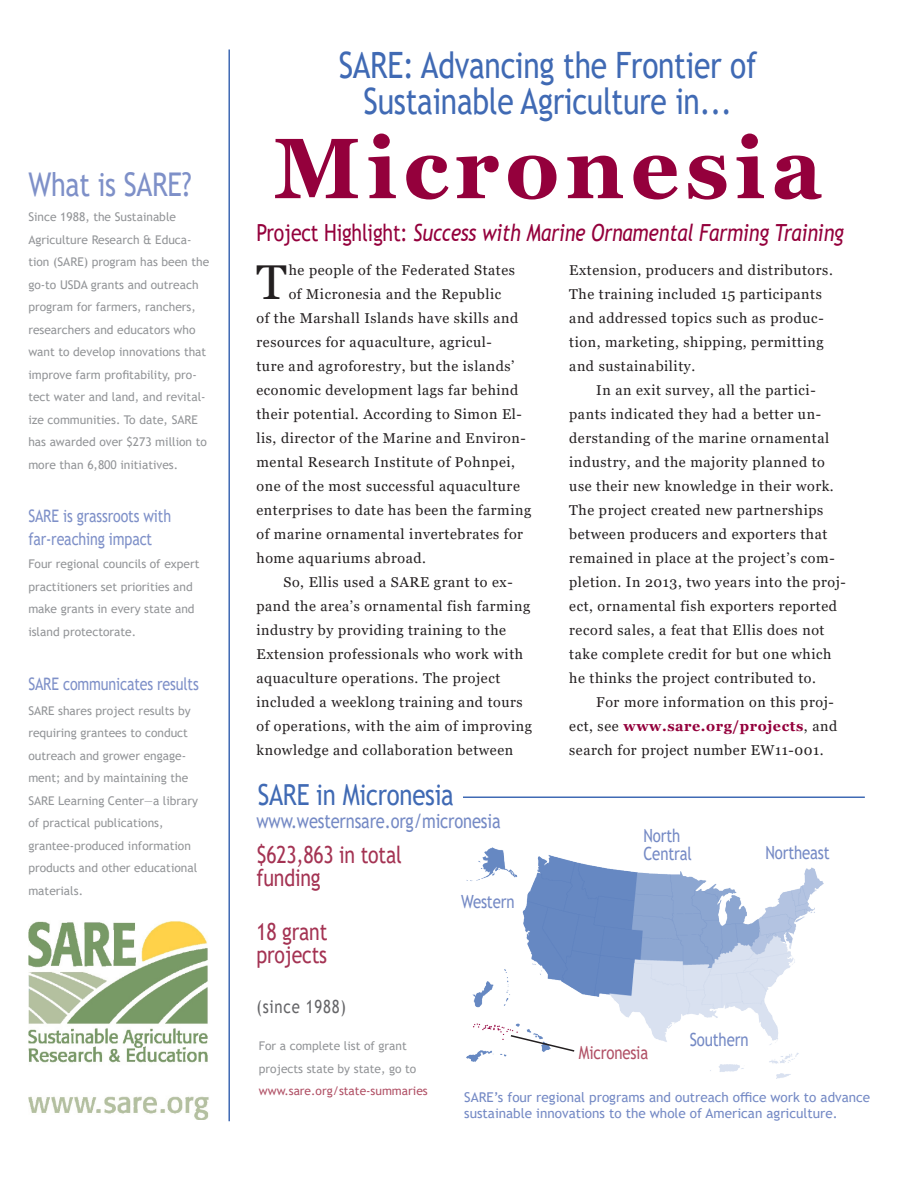
<style>
.page{position:relative;width:918px;height:1188px;background:#fff}
.page>*{position:absolute;margin:0;border:0;box-sizing:border-box;transform-origin:0 0}
.t1{font:700 85.5px "Georgia";letter-spacing:.07em;color:#94003c}
.t2{font:48.9px "Georgia";color:#231f20}
.t3{font:36.3px "Trebuchet MS";letter-spacing:-.01em;color:#406ab4;scale:.83 1}
.t4{font:32.7px "Trebuchet MS";letter-spacing:-.01em;color:#7e90c8;scale:.83 1}
.t5{font:29.1px "Trebuchet MS";letter-spacing:-.01em;color:#406ab4;scale:.83 1}
.t6{font:italic 23.55px "Trebuchet MS";letter-spacing:-.01em;color:#94003c;scale:.83 1}
.t7{font:23.55px/23.4px "Trebuchet MS";letter-spacing:-.01em;color:#a43353;scale:.83 1}
.t8{font:19.95px "Trebuchet MS";letter-spacing:-.01em;color:#758ac5;scale:.83 1}
.t9{font:18.15px/18px "Trebuchet MS";letter-spacing:-.01em;color:#758ac5;scale:.83 1}
.t10{font:18.15px "Trebuchet MS";letter-spacing:.05em;color:#656568;scale:.83 1}
.t11{font:18.15px "Trebuchet MS";letter-spacing:-.01em;color:#b15166;scale:.83 1}
.t12{font:17.25px "Trebuchet MS";letter-spacing:-.01em;color:#7e90c8;scale:.83 1}
.t13{font:14.25px/24px "Georgia";letter-spacing:.04em;color:#231f20}
.t14{font:13.5px/16.5px "Trebuchet MS";color:#758ac5}
.t15{font:12px/22.5px "Trebuchet MS";color:#939598}
.t16{font:12px "Trebuchet MS";color:#b15166}
.s1{font-style:normal}
.s2{font-weight:700;color:#94003c}
</style>
<div class="page">
<img style="left:467px;top:848px;width:356px;height:230px">
<hr style="left:386px;top:796px;width:479px;height:2px;background:#406ab4">
<div style="left:258px;top:788px;width:205px;height:26px;background:#fff"></div>
<hr style="left:228px;top:50px;width:2px;height:1071px;background:#406ab4">
<img style="left:28px;top:921px;width:181px;height:199px">
<svg style="left:509px;top:1034px;width:67px;height:19px"></svg>
<p class="t4" style="left:28px;top:164px;width:198px">What is SARE?</p>
<p class="t15" style="left:28px;top:206px;width:182px">Since 1988, the Sustainable<br>Agriculture Research &amp; Educa&shy;tion (SARE) program has been the go-to USDA grants and outreach program for farmers, ranchers, researchers and educators who want to develop innovations that improve farm profitability, pro&shy;tect water and land, and revital&shy;ize communities. To date, SARE has awarded over $273 million to more than 6,800 initiatives.</p>
<p class="t12" style="left:28px;top:505px;width:174px">SARE is grassroots with</p>
<p class="t12" style="left:28px;top:528px;width:151px">far-reaching impact</p>
<p class="t15" style="left:28px;top:552px;width:173px">Four regional councils of expert practitioners set priorities and make grants in every state and island protectorate.</p>
<p class="t12" style="left:28px;top:673px;width:207px">SARE communicates results</p>
<p class="t15" style="left:28px;top:699px;width:171px">SARE shares project results by requiring grantees to conduct outreach and grower engage&shy;ment; and by maintaining the<br>SARE Learning Center—a library of practical publications, grantee-produced information products and other educational materials.</p>
<p class="t3" style="left:339px;top:42px;width:506px">SARE: Advancing the Frontier of</p>
<p class="t3" style="left:364px;top:78px;width:445px">Sustainable Agriculture in...</p>
<p class="t1" style="left:274px;top:114px;width:550px">Micronesia</p>
<p class="t6" style="left:257px;top:218px;width:709px"><span class="s1">Project Highlight:</span> Success with Marine Ornamental Farming Training</p>
<p class="t2" style="left:256px;top:252px;width:32px">T</p>
<p class="t13" style="left:289px;top:258px;width:228px">he people of the Federated States</p>
<p class="t13" style="left:289px;top:282px;width:214px">of Micronesia and the Republic</p>
<p class="t13" style="left:256px;top:306px;width:263px">of the Marshall Islands have skills and</p>
<p class="t13" style="left:256px;top:330px;width:237px">resources for aquaculture, agricul-</p>
<p class="t13" style="left:256px;top:354px;width:259px">ture and agroforestry, but the islands’</p>
<p class="t13" style="left:256px;top:378px;width:263px">economic development lags far behind</p>
<p class="t13" style="left:256px;top:402px;width:267px">their potential. According to Simon El-</p>
<p class="t13" style="left:256px;top:426px;width:271px">lis, director of the Marine and Environ-</p>
<p class="t13" style="left:256px;top:450px;width:260px">mental Research Institute of Pohnpei,</p>
<p class="t13" style="left:256px;top:474px;width:265px">one of the most successful aquaculture</p>
<p class="t13" style="left:256px;top:498px;width:276px">enterprises to date has been the farming</p>
<p class="t13" style="left:256px;top:522px;width:268px">of marine ornamental invertebrates for</p>
<p class="t13" style="left:256px;top:546px;width:171px">home aquariums abroad.</p>
<p class="t13" style="left:284px;top:570px;width:231px">So, Ellis used a SARE grant to ex-</p>
<p class="t13" style="left:256px;top:594px;width:275px">pand the area’s ornamental fish farming</p>
<p class="t13" style="left:256px;top:618px;width:251px">industry by providing training to the</p>
<p class="t13" style="left:256px;top:642px;width:268px">Extension professionals who work with</p>
<p class="t13" style="left:256px;top:666px;width:245px">aquaculture operations. The project</p>
<p class="t13" style="left:256px;top:690px;width:268px">included a weeklong training and tours</p>
<p class="t13" style="left:256px;top:714px;width:277px">of operations, with the aim of improving</p>
<p class="t13" style="left:256px;top:738px;width:258px">knowledge and collaboration between</p>
<p class="t5" style="left:258px;top:777px;width:238px">SARE in Micronesia</p>
<p class="t8" style="left:256px;top:808px;width:296px">www.westernsare.org/micronesia</p>
<p class="t7" style="left:256px;top:843px;width:177px">$623,863 in total funding</p>
<p class="t7" style="left:256px;top:919px;width:87px">18 grant projects</p>
<p class="t10" style="left:256px;top:995px;width:109px">(since 1988)</p>
<p class="t9" style="left:461px;top:892px;width:66px">Western</p>
<p class="t13" style="left:569px;top:258px;width:265px">Extension, producers and distributors.</p>
<p class="t13" style="left:569px;top:282px;width:254px">The training included 15 participants</p>
<p class="t13" style="left:569px;top:306px;width:256px">and addressed topics such as produc-</p>
<p class="t13" style="left:569px;top:330px;width:256px">tion, marketing, shipping, permitting</p>
<p class="t13" style="left:569px;top:354px;width:128px">and sustainability.</p>
<p class="t13" style="left:596px;top:378px;width:221px">In an exit survey, all the partici-</p>
<p class="t13" style="left:569px;top:402px;width:253px">pants indicated they had a better un-</p>
<p class="t13" style="left:569px;top:426px;width:261px">derstanding of the marine ornamental</p>
<p class="t13" style="left:569px;top:450px;width:257px">industry, and the majority planned to</p>
<p class="t13" style="left:569px;top:474px;width:266px">use their new knowledge in their work.</p>
<p class="t13" style="left:569px;top:498px;width:256px">The project created new partnerships</p>
<p class="t13" style="left:569px;top:522px;width:260px">between producers and exporters that</p>
<p class="t13" style="left:569px;top:546px;width:267px">remained in place at the project’s com-</p>
<p class="t13" style="left:569px;top:570px;width:278px">pletion. In 2013, two years into the proj-</p>
<p class="t13" style="left:569px;top:594px;width:269px">ect, ornamental fish exporters reported</p>
<p class="t13" style="left:569px;top:618px;width:257px">record sales, a feat that Ellis does not</p>
<p class="t13" style="left:569px;top:642px;width:264px">take complete credit for but one which</p>
<p class="t13" style="left:569px;top:666px;width:248px">he thinks the project contributed to.</p>
<p class="t13" style="left:569px;top:690px;width:270px;text-indent:27px">For more information on this proj&shy;ect, see <span class="s2">www.sare.org/projects</span>, and search for project number EW11-001.</p>
<p class="t9" style="left:644px;top:826px;width:60px">North<br>Central</p>
<p class="t9" style="left:765px;top:844px;width:79px">Northeast</p>
<p class="t15" style="left:259px;top:1035px;width:159px">For a complete list of grant projects state by state, go to</p>
<p class="t16" style="left:259px;top:1083px;width:170px">www.sare.org/state-summaries</p>
<p class="t11" style="left:579px;top:1041px;width:85px">Micronesia</p>
<p class="t9" style="left:690px;top:1030px;width:72px">Southern</p>
<p class="t14" style="left:464px;top:1089px;width:408px">SARE’s four regional programs and outreach office work to advance sustainable innovations to the whole of American agriculture.</p>
</div>
